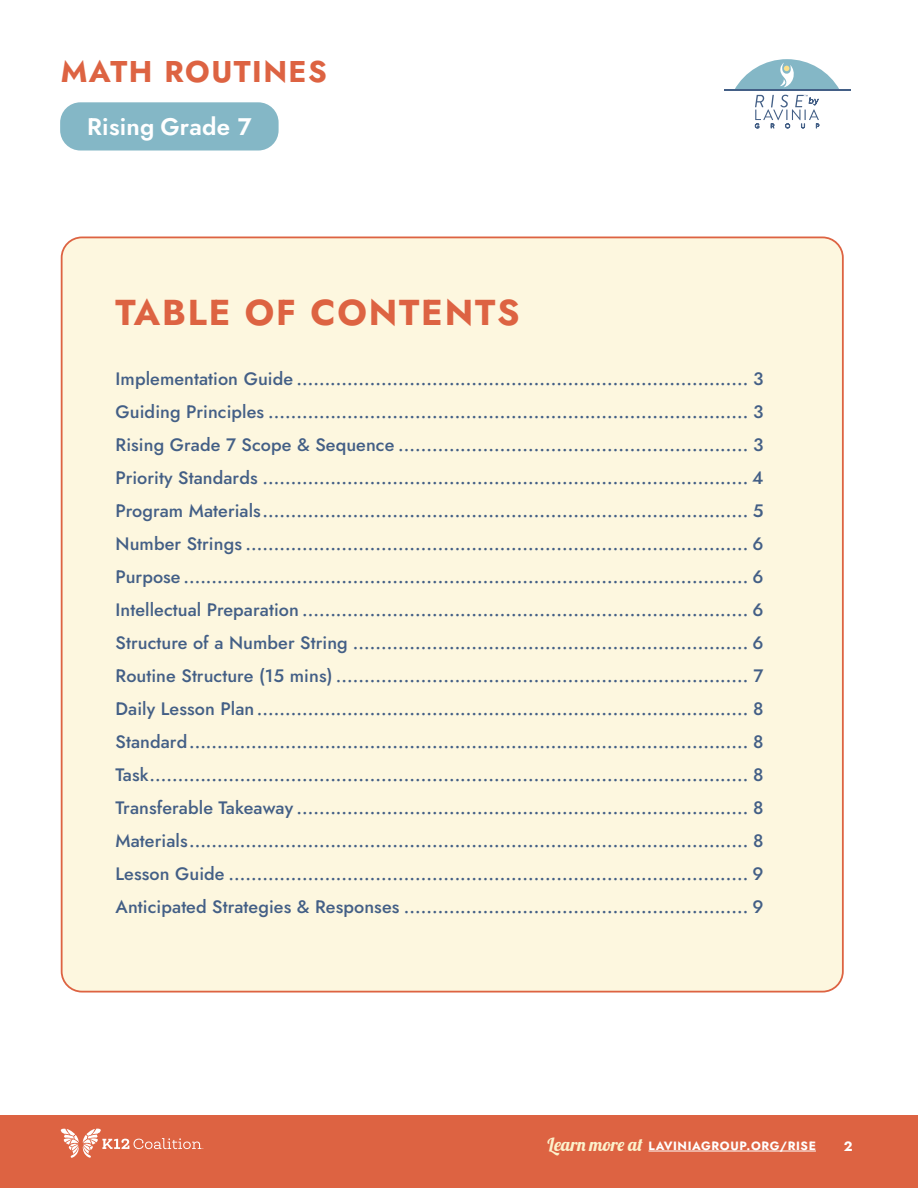
<style>
.page{position:relative;width:918px;height:1188px;background:#fff}
.page>*{position:absolute;margin:0;border:0;box-sizing:border-box;transform-origin:0 0}
.t1{font:700 36px "Jost";letter-spacing:.05em;color:#dd6342}
.t2{font:700 30px "Jost";letter-spacing:.05em;color:#dd6342}
.t3{font:600 24px "Jost";letter-spacing:.01em;color:#fff}
.t4{font:18px "Jost";letter-spacing:.005em;color:#435f86}
.t5{font:700 13.5px "Jost";color:#fff}
.t6{font:700 12px "Jost";letter-spacing:.05em;color:#fff}
.s1{font-family:"Lobster";font-weight:400;font-size:18px;color:#fcf2cc}
</style>
<div class="page">
<div style="left:0;top:1116px;width:918px;height:72px;background:#dd6342"></div>
<hr style="left:649px;top:1151px;width:167px;height:1px;background:#fff">
<hr style="left:724px;top:89px;width:126px;height:1px;background:#435f86">
<svg style="left:734px;top:59px;width:106px;height:70px"></svg>
<div style="left:60px;top:102px;width:219px;height:49px;background:#84b7c6;border-radius:20px"></div>
<svg style="left:61px;top:1128px;width:142px;height:30px"></svg>
<div style="left:62px;top:237px;width:781px;height:755px;background:#fdf7df;border-radius:20px"></div>
<h2 class="t2" style="left:61px;top:51px;width:268px">MATH ROUTINES</h2>
<h3 class="t3" style="left:87px;top:110px;width:166px">Rising Grade 7</h3>
<p class="t1" style="left:116px;top:288px;width:406px">TABLE OF CONTENTS</p>
<p class="t4" style="left:116px;top:367px;width:650px">Implementation Guide ................................................................................ 3</p>
<p class="t4" style="left:116px;top:400px;width:650px">Guiding Principles ..................................................................................... 3</p>
<p class="t4" style="left:116px;top:433px;width:650px">Rising Grade 7 Scope &amp; Sequence .............................................................. 3</p>
<p class="t4" style="left:116px;top:466px;width:650px">Priority Standards ...................................................................................... 4</p>
<p class="t4" style="left:116px;top:499px;width:650px">Program Materials...................................................................................... 5</p>
<p class="t4" style="left:116px;top:532px;width:650px">Number Strings ......................................................................................... 6</p>
<p class="t4" style="left:116px;top:565px;width:650px">Purpose .................................................................................................... 6</p>
<p class="t4" style="left:116px;top:598px;width:650px">Intellectual Preparation ............................................................................... 6</p>
<p class="t4" style="left:116px;top:631px;width:650px">Structure of a Number String ...................................................................... 6</p>
<p class="t4" style="left:116px;top:664px;width:650px">Routine Structure (15 mins) ......................................................................... 7</p>
<p class="t4" style="left:116px;top:697px;width:650px">Daily Lesson Plan....................................................................................... 8</p>
<p class="t4" style="left:116px;top:730px;width:650px">Standard................................................................................................... 8</p>
<p class="t4" style="left:116px;top:763px;width:650px">Task.......................................................................................................... 8</p>
<p class="t4" style="left:116px;top:796px;width:650px">Transferable Takeaway ................................................................................ 8</p>
<p class="t4" style="left:116px;top:829px;width:650px">Materials................................................................................................... 8</p>
<p class="t4" style="left:116px;top:862px;width:650px">Lesson Guide ............................................................................................ 9</p>
<p class="t4" style="left:116px;top:895px;width:650px">Anticipated Strategies &amp; Responses ............................................................. 9</p>
<p class="t6" style="left:548px;top:1137px;width:270px"><span class="s1">Learn more at</span> LAVINIAGROUP.ORG/RISE</p>
<p class="t5" style="left:844px;top:1137px;width:10px">2</p>
</div>
